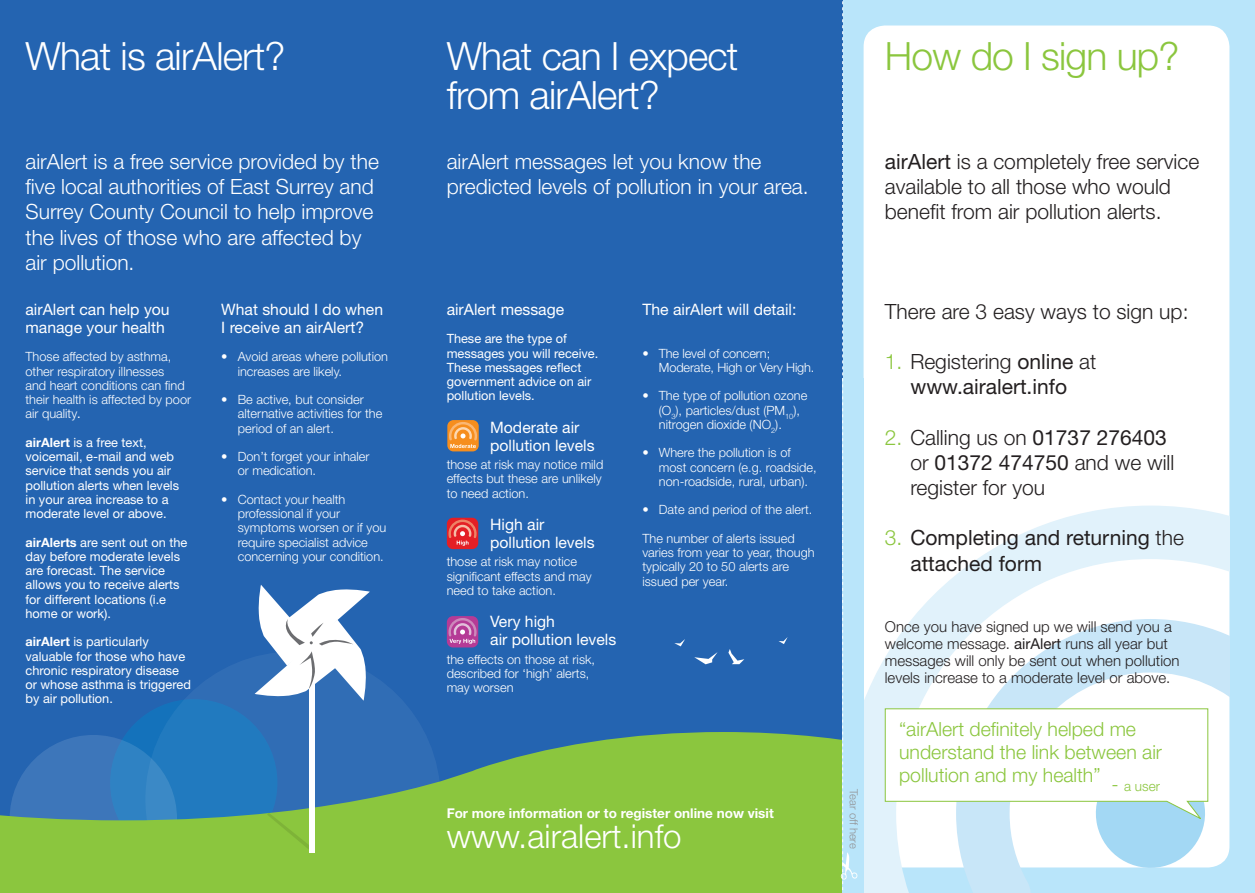
<style>
.page{position:relative;width:1255px;height:893px;background:#fff}
.page>*{position:absolute;margin:0;border:0;box-sizing:border-box;transform-origin:0 0}
.t1{font:300 39px/39px "Helvetica Neue LT Std";letter-spacing:-.02em;color:#fff}
.t2{font:300 39px "Helvetica Neue LT Std";letter-spacing:-.02em;color:#8bc63e}
.t3{font:300 33px "Helvetica Neue LT Std";color:#fff}
.t4{font:300 21px/25.2px "Helvetica Neue LT Std";color:#fff}
.t5{font:300 21px/25.2px "Helvetica Neue LT Std";color:#231f20}
.t6{font:21px/25.2px "Helvetica Neue LT Std";color:#231f20;text-align:center}
.t7{font:300 19.5px/23.4px "Helvetica Neue LT Std";color:#8bc63e}
.t8{font:15.75px/18px "Helvetica Neue LT Std";color:#fff}
.t9{font:300 15px "Helvetica Neue LT Std";color:#231f20}
.t10{font:700 13.5px "Helvetica Neue LT Std";color:#fff}
.t11{font:300 13.5px "Helvetica Neue LT Std";color:#8bc63e}
.t12{font:300 12.75px/14.2px "Helvetica Neue LT Std";color:#fff}
.t13{font:12.75px/14.2px "Helvetica Neue LT Std";color:#fff}
.t14{font:300 11.25px "Helvetica Neue LT Std";color:#939598}
.s1{font-weight:400}
.s2{font-weight:700}
.s3{font-weight:300;color:#8bc63e}
.s4{font-weight:300}
.s5{color:#8bc63e}
.s6{font-size:19.5px}
</style>
<div class="page">
<div style="left:842px;top:0;width:412px;height:893px;background:#b9e5fa"></div>
<div style="left:0;top:0;width:842px;height:845px;background:#2464b1"></div>
<svg style="left:145px;top:657px;width:279px;height:75px"></svg>
<svg style="left:694px;top:652px;width:23px;height:12px"></svg>
<svg style="left:728px;top:649px;width:17px;height:15px"></svg>
<svg style="left:778px;top:637px;width:9px;height:7px"></svg>
<svg style="left:674px;top:639px;width:11px;height:7px"></svg>
<svg style="left:0;top:732px;width:840px;height:161px;background:#6fad62"></svg>
<svg style="left:267px;top:813px;width:42px;height:37px;background:#89c33d"></svg>
<div style="left:309px;top:679px;width:6px;height:174px;background:#fff"></div>
<svg style="left:254px;top:585px;width:116px;height:116px"></svg>
<div style="left:447px;top:420px;width:31px;height:31px;background:#f68e1e;border-radius:6px"></div>
<svg style="left:449px;top:422px;width:28px;height:26px"></svg>
<div style="left:447px;top:518px;width:31px;height:31px;background:#e41f25;border-radius:6px"></div>
<svg style="left:448px;top:520px;width:28px;height:26px"></svg>
<div style="left:447px;top:616px;width:31px;height:31px;background:#b53b96;border-radius:6px"></div>
<svg style="left:448px;top:618px;width:28px;height:26px"></svg>
<div style="left:863px;top:26px;width:366px;height:841px;background:#fff;border-radius:21px"></div>
<svg style="left:863px;top:506px;width:366px;height:387px"></svg>
<svg style="left:884px;top:708px;width:326px;height:165px"></svg>
<svg style="left:840px;top:0;width:17px;height:893px"></svg>
<p class="t1" style="left:26px;top:36px;width:261px">What is airAlert?</p>
<p class="t1" style="left:446px;top:36px;width:293px">What can I expect from airAlert?</p>
<p class="t4" style="left:26px;top:149px;width:355px">airAlert is a free service provided by the five local authorities of East Surrey and Surrey County Council to help improve the lives of those who are affected by air pollution.</p>
<p class="t4" style="left:446px;top:149px;width:316px">airAlert messages let you know the</p>
<p class="t4" style="left:446px;top:174px;width:363px">predicted levels of pollution in your area.</p>
<p class="t8" style="left:26px;top:300px;width:146px">airAlert can help you</p>
<p class="t8" style="left:26px;top:318px;width:141px">manage your health</p>
<p class="t12" style="left:26px;top:349px;width:167px">Those affected by asthma, other respiratory illnesses<br>and heart conditions can find their health is affected by poor air quality<span class="s1">.</span></p>
<p class="t13" style="left:26px;top:435px;width:155px"><span class="s2">airAlert</span> is a free text, voicemail, e-mail and web service that sends you air pollution alerts when levels in your area increase to a moderate level or above.</p>
<p class="t13" style="left:26px;top:535px;width:163px"><span class="s2">airAlerts</span> are sent out on the day before moderate levels are forecast. The service allows you to receive alerts for different locations (i.e home or work).</p>
<p class="t13" style="left:26px;top:634px;width:167px"><span class="s2">airAlert</span> is particularly valuable for those who have chronic respiratory disease or whose asthma is triggered by air pollution.</p>
<p class="t8" style="left:221px;top:300px;width:163px">What should I do when</p>
<p class="t8" style="left:221px;top:318px;width:144px">I receive an airAlert?</p>
<p class="t12" style="left:238px;top:349px;width:152px;text-indent:-16px"><span class="s1">•</span> Avoid areas where pollution increases are likely.</p>
<p class="t12" style="left:238px;top:392px;width:146px;text-indent:-16px">• Be active, but consider alternative activities for the period of an alert.</p>
<p class="t12" style="left:238px;top:449px;width:133px;text-indent:-16px">• Don’t forget your inhaler or medication.</p>
<p class="t12" style="left:238px;top:492px;width:150px;text-indent:-16px">• Contact your health professional if your symptoms worsen or if you require specialist advice concerning your condition.</p>
<p class="t8" style="left:446px;top:300px;width:119px">airAlert message</p>
<p class="t13" style="left:446px;top:331px;width:153px">These are the type of messages you will receive.<br>These messages reflect government advice on air pollution levels.</p>
<p class="t8" style="left:490px;top:418px;width:106px">Moderate air pollution levels</p>
<p class="t12" style="left:446px;top:457px;width:158px">those at risk may notice mild effects but these are unlikely to need action.</p>
<p class="t8" style="left:490px;top:515px;width:106px">High air pollution levels</p>
<p class="t12" style="left:446px;top:554px;width:146px">those at risk may notice significant effects and may need to take action.</p>
<p class="t8" style="left:490px;top:612px;width:127px">Very high<br>air pollution levels</p>
<p class="t12" style="left:446px;top:652px;width:150px">the effects on those at risk, described for ‘high’ alerts, may worsen</p>
<p class="t8" style="left:642px;top:300px;width:155px">The airAlert will detail:</p>
<p class="t12" style="left:659px;top:346px;width:157px;text-indent:-16px">• The level of concern;<br>Moderate, High or Very High.</p>
<p class="t12" style="left:659px;top:388px;width:150px;text-indent:-16px">• The type of pollution ozone (O<sub>3</sub>), particles/dust (PM<sub>10</sub>), nitrogen dioxide (NO<sub>2</sub>).</p>
<p class="t12" style="left:659px;top:445px;width:159px;text-indent:-16px">• Where the pollution is of most concern (e.g. roadside, non-roadside, rural, urban).</p>
<p class="t12" style="left:642px;top:502px;width:172px">• Date and period of the alert.</p>
<p class="t12" style="left:642px;top:531px;width:174px">The number of alerts issued varies from year to year, though typically 20 to 50 alerts are issued per year.</p>
<p class="t10" style="left:446px;top:804px;width:328px">For more information or to register online now visit</p>
<p class="t3" style="left:446px;top:816px;width:236px">www.airalert.info</p>
<p class="t2" style="left:884px;top:33px;width:296px">How do I sign up?</p>
<p class="t5" style="left:884px;top:149px;width:316px"><span class="s1">airAlert</span> is a completely free service</p>
<p class="t5" style="left:884px;top:174px;width:287px">available to all those who would</p>
<p class="t5" style="left:884px;top:199px;width:278px">benefit from air pollution alerts.</p>
<p class="t14" style="left:860px;top:789px;width:61px;rotate:90deg">Tear off here</p>
<p class="t5" style="left:884px;top:298px;width:305px">There are 3 easy ways to sign up:</p>
<p class="t6" style="left:884px;top:349px;width:213px"><span class="s3">1.</span> <span class="s4">Registering</span> online <span class="s4">at </span>www.airalert.info</p>
<p class="t5" style="left:910px;top:424px;width:265px;text-indent:-26px"><span class="s5">2.</span> Calling us on <span class="s1">01737 276403 </span>or <span class="s1">01372 474750</span> and we will register for you</p>
<p class="t6" style="left:910px;top:525px;width:275px;text-align:left;text-indent:-26px"><span class="s3">3.</span> Completing and returning <span class="s4">the </span>attached form</p>
<p class="t9" style="left:884px;top:617px;width:288px">Once you have signed up we will send you a</p>
<p class="t9" style="left:884px;top:634px;width:284px">welcome message. <span class="s1">airAlert</span> runs all year but</p>
<p class="t9" style="left:884px;top:651px;width:296px">messages will only be sent out when pollution</p>
<p class="t9" style="left:884px;top:669px;width:287px">levels increase to a moderate level or above.</p>
<p class="t7" style="left:899px;top:716px;width:238px">“airAlert definitely helped me</p>
<p class="t7" style="left:899px;top:740px;width:264px">understand the link between air pollution and my health”</p>
<p class="t11" style="left:1111px;top:778px;width:50px"><span class="s6">-</span> a user</p>
</div>
